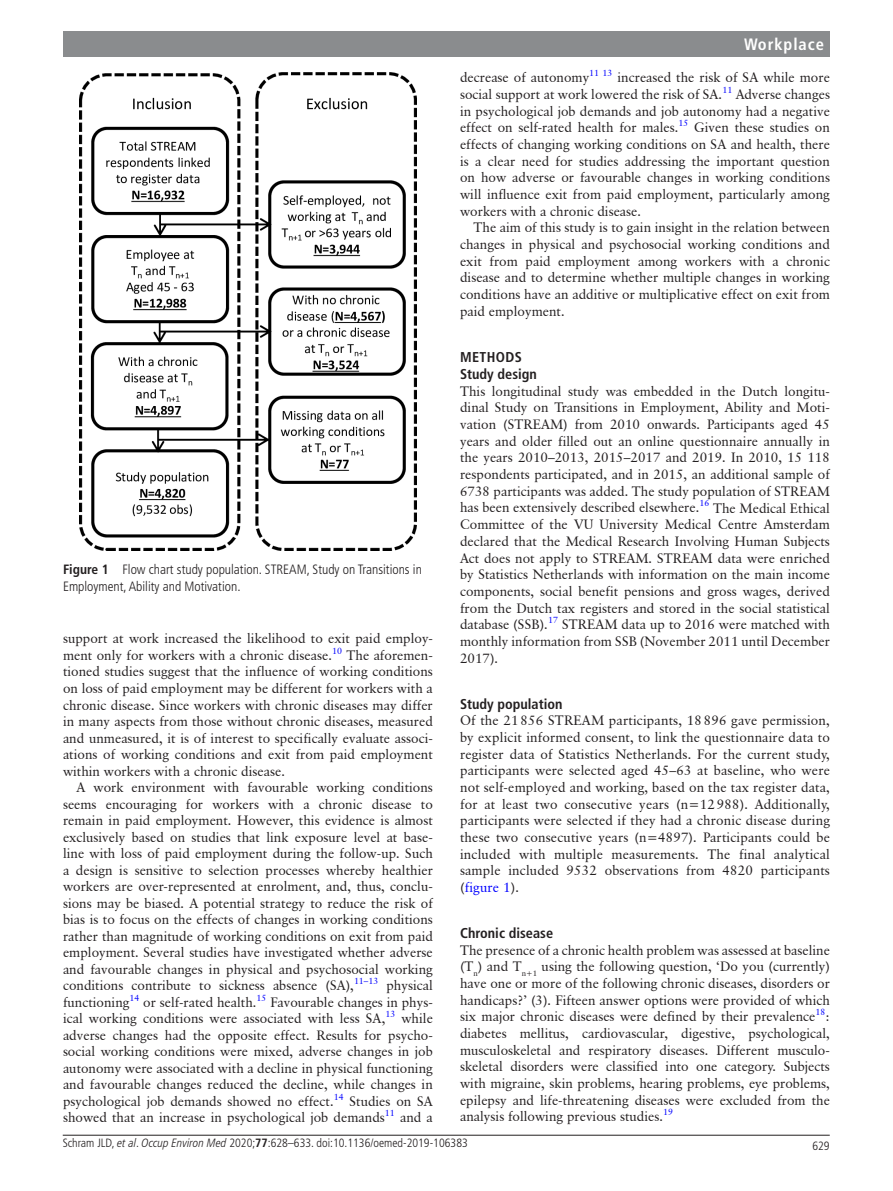
<style>
.page{position:relative;width:893px;height:1191px;background:#fff}
.page>*{position:absolute;margin:0;border:0;box-sizing:border-box;transform-origin:0 0}
.t1{font:700 condensed 16.5px "Frutiger LT Pro";letter-spacing:.055em;color:#fff}
.t2{font:700 condensed 14.25px/17.4px "Frutiger LT Pro";color:#231f20}
.t3{font:13.5px/16.6px "Classical Garamond BT";color:#231f20;text-align:justify}
.t4{font:300 condensed 13.5px/16.5px "Frutiger LT Pro";color:#231f20}
.t5{font:300 condensed 12px "Frutiger LT Pro";color:#231f20}
.s1{font-weight:700}
.s2{color:#00f}
.s3{font-style:italic}
</style>
<div class="page">
<hr style="left:63px;top:1134px;width:767px;height:1px;background:#231f20">
<div style="left:63px;top:31px;width:767px;height:25px;background:#8a8c8e"></div>
<img style="left:79px;top:72px;width:337px;height:478px">
<p class="t4" style="left:63px;top:561px;width:360px"><span class="s1">Figure 1</span> Flow chart study population. STREAM, Study on Transitions in<br>Employment, Ability and Motivation.</p>
<p class="t3" style="left:63px;top:630px;width:371px">support at work increased the likelihood to exit paid employ&shy;ment only for workers with a chronic disease.<sup>10</sup> The aforemen&shy;tioned studies suggest that the influence of working conditions on loss of paid employment may be different for workers with a chronic disease. Since workers with chronic diseases may differ in many aspects from those without chronic diseases, measured and unmeasured, it is of interest to specifically evaluate associ&shy;ations of working conditions and exit from paid employment within workers with a chronic disease.</p>
<p class="t3" style="left:63px;top:779px;width:371px;text-indent:14px">A work environment with favourable working conditions seems encouraging for workers with a chronic disease to remain in paid employment. However, this evidence is almost exclusively based on studies that link exposure level at base&shy;line with loss of paid employment during the follow-up. Such a design is sensitive to selection processes whereby healthier workers are over-represented at enrolment, and, thus, conclu&shy;sions may be biased. A potential strategy to reduce the risk of bias is to focus on the effects of changes in working conditions rather than magnitude of working conditions on exit from paid employment. Several studies have investigated whether adverse and favourable changes in physical and psychosocial working conditions contribute to sickness absence (SA),<sup>11–13</sup></p>
<p class="t3" style="left:63px;top:977px;width:371px;text-indent:323px">physical functioning<sup>14</sup> or self-rated health.<sup>15</sup> Favourable changes in phys&shy;ical working conditions were associated with less SA,<sup>13</sup> while adverse changes had the opposite effect. Results for psycho&shy;social working conditions were mixed, adverse changes in job autonomy were associated with a decline in physical functioning and favourable changes reduced the decline, while changes in psychological job demands showed no effect.<sup>14</sup> Studies on SA showed that an increase in psychological job demands<sup>11</sup> and a</p>
<p class="t1" style="left:744px;top:34px;width:81px">Workplace</p>
<p class="t3" style="left:460px;top:69px;width:371px">decrease of autonomy<sup>11</sup> <sup>13</sup> increased the risk of SA while more social support at work lowered the risk of SA.<sup>11</sup> Adverse changes in psychological job demands and job autonomy had a negative effect on self-rated health for males.<sup>15</sup> Given these studies on effects of changing working conditions on SA and health, there is a clear need for studies addressing the important question on how adverse or favourable changes in working conditions will influence exit from paid employment, particularly among workers with a chronic disease.</p>
<p class="t3" style="left:460px;top:219px;width:371px;text-indent:14px">The aim of this study is to gain insight in the relation between changes in physical and psychosocial working conditions and exit from paid employment among workers with a chronic disease and to determine whether multiple changes in working conditions have an additive or multiplicative effect on exit from paid employment.</p>
<p class="t2" style="left:460px;top:348px;width:78px">Methods<br>Study design</p>
<p class="t3" style="left:460px;top:382px;width:371px">This longitudinal study was embedded in the Dutch longitu&shy;dinal Study on Transitions in Employment, Ability and Moti&shy;vation (STREAM) from 2010 onwards. Participants aged 45 years and older filled out an online questionnaire annually in the years 2010–2013, 2015–2017 and 2019. In 2010, 15 118 respondents participated, and in 2015, an additional sample of 6738 participants was added. The study population of STREAM has been extensively described elsewhere.<sup>16</sup> The Medical Ethical Committee of the VU University Medical Centre Amsterdam declared that the Medical Research Involving Human Subjects Act does not apply to STREAM. STREAM data were enriched by Statistics Netherlands with information on the main income components, social benefit pensions and gross wages, derived from the Dutch tax registers and stored in the social statistical database (SSB).<sup>17</sup> STREAM data up to 2016 were matched with monthly information from SSB (November 2011 until December 2017).</p>
<p class="t2" style="left:460px;top:695px;width:104px">Study population</p>
<p class="t3" style="left:460px;top:712px;width:371px">Of the 21 856 STREAM participants, 18 896 gave permission, by explicit informed consent, to link the questionnaire data to register data of Statistics Netherlands. For the current study, participants were selected aged 45–63 at baseline, who were not self-employed and working, based on the tax register data, for at least two consecutive years (n=12 988). Additionally, participants were selected if they had a chronic disease during these two consecutive years (n=4897). Participants could be included with multiple measurements. The final analytical sample included 9532 observations from 4820 participants (<span class="s2">figure 1</span>).</p>
<p class="t2" style="left:460px;top:924px;width:95px">Chronic disease</p>
<p class="t3" style="left:460px;top:941px;width:371px">The presence of a chronic health problem was assessed at baseline (T<sub>n</sub>) and T<sub>n+1</sub> using the following question, ‘Do you (currently) have one or more of the following chronic diseases, disorders or handicaps?’ (3). Fifteen answer options were provided of which six major chronic diseases were defined by their prevalence<sup>18</sup>: diabetes mellitus, cardiovascular, digestive, psychological, musculoskeletal and respiratory diseases. Different musculo&shy;skeletal disorders were classified into one category. Subjects with migraine, skin problems, hearing problems, eye problems, epilepsy and life-threatening diseases were excluded from the analysis following previous studies.<sup>19</sup></p>
<p class="t5" style="left:63px;top:1136px;width:407px">Schram JLD, <span class="s3">et al</span>. <span class="s3">Occup Environ Med</span> 2020;<span class="s1">77</span>:628–633. doi:10.1136/oemed-2019-106383</p>
<p class="t5" style="left:812px;top:1138px;width:19px">629</p>
</div>
